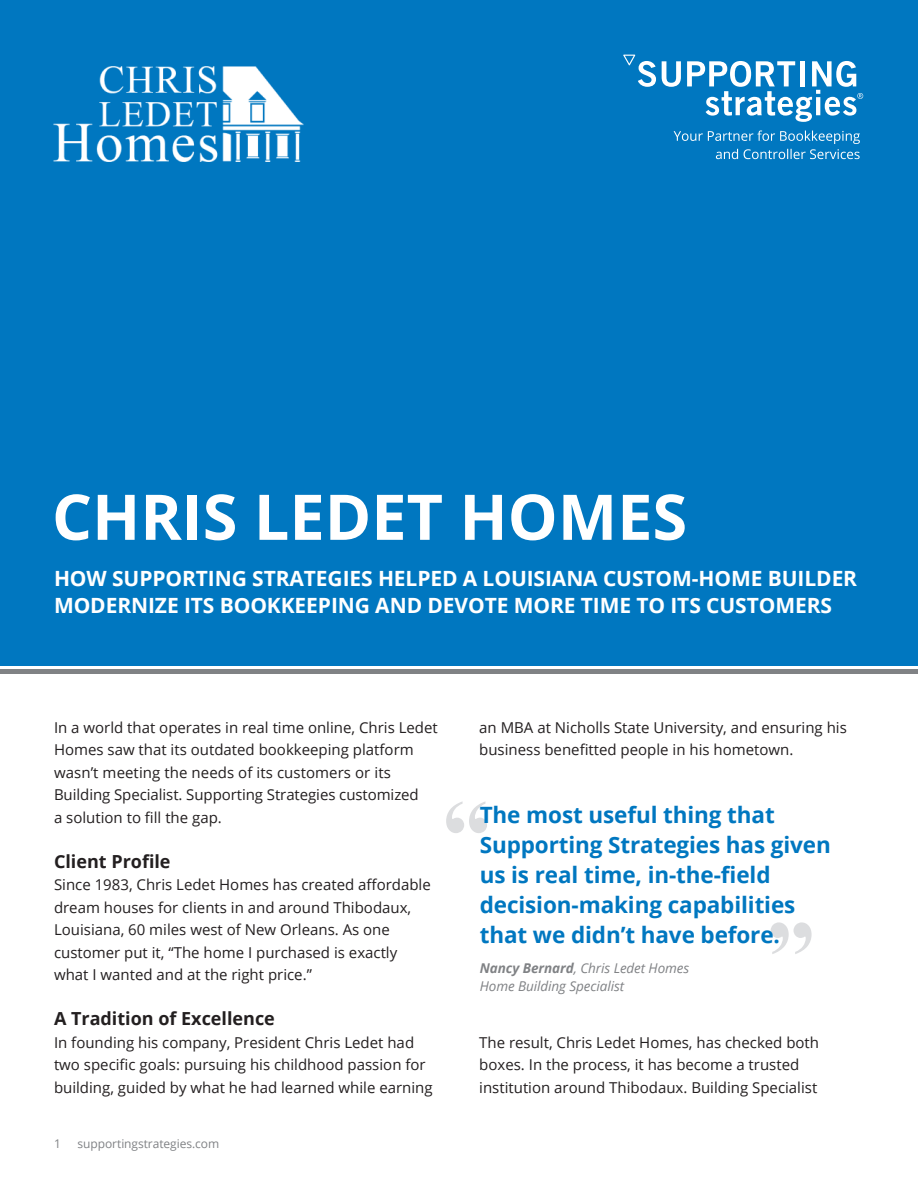
<style>
.page{position:relative;width:918px;height:1188px;background:#fff}
.page>*{position:absolute;margin:0;border:0;box-sizing:border-box;transform-origin:0 0}
.t1{font:700 63px "Open Sans";color:#fff}
.t2{font:700 22.5px/30px "Open Sans";letter-spacing:-.005em;color:#0077c0}
.t3{font:700 21px/27px "Open Sans";letter-spacing:-.005em;color:#fff}
.t4{font:700 18px "Open Sans";color:#231f20}
.t5{font:15px/22.5px "Open Sans";color:#231f20}
.t6{font:italic 13.5px/18px "Open Sans";letter-spacing:-.005em;color:#808285}
.t7{font:12px "Open Sans";letter-spacing:-.005em;color:#808285}
.s1{font-weight:700}
</style>
<div class="page">
<div style="left:0;top:0;width:918px;height:666px;background:#0077c0"></div>
<hr style="left:0;top:670px;width:918px;height:4px;background:#808285">
<svg style="left:771px;top:922px;width:41px;height:32px"></svg>
<svg style="left:446px;top:801px;width:41px;height:32px"></svg>
<svg style="left:53px;top:54px;width:811px;height:108px"></svg>
<p class="t1" style="left:52px;top:472px;width:637px">CHRIS LEDET HOMES</p>
<p class="t3" style="left:54px;top:565px;width:805px">HOW SUPPORTING STRATEGIES HELPED A LOUISIANA CUSTOM-HOME BUILDER<br>MODERNIZE ITS BOOKKEEPING AND DEVOTE MORE TIME TO ITS CUSTOMERS</p>
<p class="t5" style="left:54px;top:716px;width:385px">In a world that operates in real time online, Chris Ledet Homes saw that its outdated bookkeeping platform wasn’t meeting the needs of its customers or its Building Specialist. Supporting Strategies customized<br>a solution to fill the gap.</p>
<p class="t4" style="left:54px;top:848px;width:118px">Client Profile</p>
<p class="t5" style="left:54px;top:873px;width:378px">Since 1983, Chris Ledet Homes has created affordable dream houses for clients in and around Thibodaux, Louisiana, 60 miles west of New Orleans. As one customer put it, “The home I purchased is exactly what I wanted and at the right price.”</p>
<p class="t4" style="left:54px;top:1006px;width:222px">A Tradition of Excellence</p>
<p class="t5" style="left:54px;top:1031px;width:380px">In founding his company, President Chris Ledet had two specific goals: pursuing his childhood passion for building, guided by what he had learned while earning</p>
<p class="t7" style="left:54px;top:1135px;width:8px">1</p>
<p class="t7" style="left:78px;top:1135px;width:143px">supportingstrategies.com</p>
<p class="t5" style="left:479px;top:716px;width:369px">an MBA at Nicholls State University, and ensuring his business benefitted people in his hometown.</p>
<p class="t2" style="left:480px;top:800px;width:353px">The most useful thing that<br>Supporting Strategies has given us is real time, in-the-field decision-making capabilities that we didn’t have before.</p>
<p class="t6" style="left:480px;top:959px;width:211px"><span class="s1">Nancy Bernard</span>, Chris Ledet Homes<br>Home Building Specialist</p>
<p class="t5" style="left:479px;top:1031px;width:341px">The result, Chris Ledet Homes, has checked both boxes. In the process, it has become a trusted institution around Thibodaux. Building Specialist</p>
</div>
